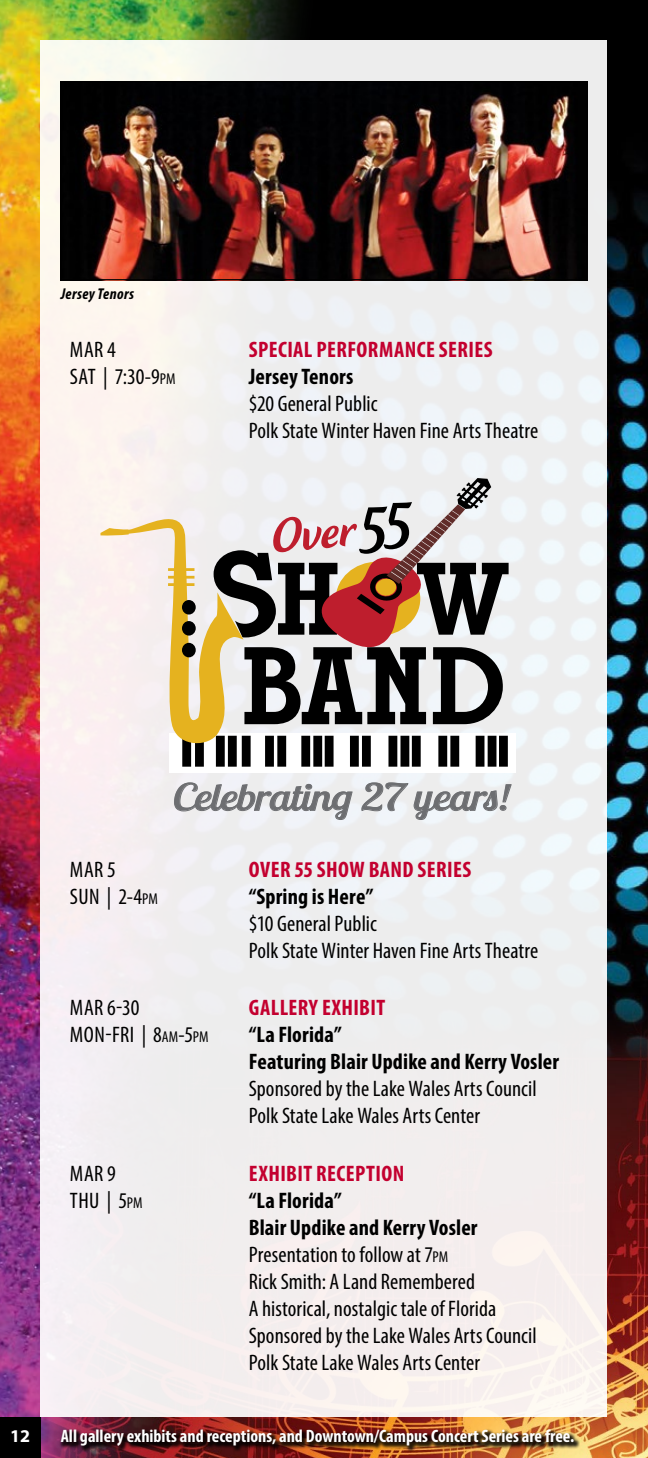
<style>
.page{position:relative;width:648px;height:1458px;background:#fff}
.page>*{position:absolute;margin:0;border:0;box-sizing:border-box;transform-origin:0 0}
.t1{font:italic 36.68px "Lobster Two";color:#6d6e71;scale:1.21 1}
.t2{font:condensed 22.5px/27px "Myriad Pro";letter-spacing:.005em;color:#000}
.t3{font:700 condensed 22.5px "Myriad Pro";letter-spacing:.02em;color:#c3002f}
.t4{font:700 condensed 22.5px/27px "Myriad Pro";letter-spacing:.01em;color:#000}
.t5{font:700 condensed 18px "Myriad Pro";color:#fff}
.t6{font:700 18px "Myriad Pro";color:#fff}
.t7{font:italic 700 condensed 15.75px "Myriad Pro";letter-spacing:.03em;color:#000}
.s1{font-style:inherit}
.s2{font-size:15.75px}
.s3{font-weight:700}
</style>
<div class="page">
<img style="left:331px;top:0;width:317px;height:961px">
<img style="left:331px;top:961px;width:317px;height:497px">
<img style="left:0;top:0;width:331px;height:1458px">
<div style="left:40px;top:40px;width:568px;height:1378px;background:linear-gradient(to right,#f5efef,#eeeeef)"></div>
<div style="left:0;top:1418px;width:40px;height:40px;background:#000"></div>
<div style="left:59px;top:1428px;width:521px;height:25px;background:#000;opacity:.85"></div>
<img style="left:63px;top:83px;width:522px;height:195px">
<div style="left:61px;top:81px;width:526px;height:199px;border:1px solid #000"></div>
<div style="left:170px;top:734px;width:346px;height:39px;background:#fff"></div>
<svg style="left:100px;top:478px;width:409px;height:289px"></svg>
<svg style="left:174px;top:783px;width:178px;height:37px"></svg>
<svg style="left:362px;top:783px;width:46px;height:28px"></svg>
<svg style="left:414px;top:785px;width:97px;height:35px"></svg>
<p class="t7" style="left:61px;top:284px;width:75px">Jersey Tenors</p>
<p class="t2" style="left:70px;top:335px;width:107px">MAR 4<br>SAT | <span class="s1">7:30-9</span><span class="s2">PM</span></p>
<p class="t3" style="left:249px;top:335px;width:245px">SPECIAL PERFORMANCE SERIES</p>
<p class="t4" style="left:249px;top:362px;width:106px">Jersey Tenors</p>
<p class="t2" style="left:249px;top:389px;width:291px">$20 General Public<br>Polk State Winter Haven Fine Arts Theatre</p>
<h1 class="t1" style="left:173px;top:774px;width:281px">Celebrating 27 years!</h1>
<p class="t2" style="left:70px;top:856px;width:89px">MAR 5<br>SUN | <span class="s1">2-4</span><span class="s2">PM</span></p>
<p class="t3" style="left:249px;top:856px;width:224px">OVER 55 SHOW BAND SERIES</p>
<p class="t4" style="left:249px;top:883px;width:126px">“Spring is Here”</p>
<p class="t2" style="left:249px;top:910px;width:291px">$10 General Public<br>Polk State Winter Haven Fine Arts Theatre</p>
<p class="t2" style="left:70px;top:994px;width:140px">MAR 6-30<br>MON-FRI | <span class="s1">8</span><span class="s2">AM</span><span class="s1">-5</span><span class="s2">PM</span></p>
<p class="t3" style="left:249px;top:994px;width:138px">GALLERY EXHIBIT</p>
<p class="t4" style="left:249px;top:1021px;width:312px">“La Florida”<br>Featuring Blair Updike and Kerry Vosler</p>
<p class="t2" style="left:249px;top:1075px;width:289px">Sponsored by the Lake Wales Arts Council<br>Polk State Lake Wales Arts Center</p>
<p class="t2" style="left:70px;top:1160px;width:74px">MAR 9<br>THU | <span class="s1">5</span><span class="s2">PM</span></p>
<p class="t3" style="left:249px;top:1159px;width:157px">EXHIBIT RECEPTION</p>
<p class="t2" style="left:249px;top:1187px;width:289px"><span class="s3">“La Florida”<br>Blair Updike and Kerry Vosler<br></span>Presentation to follow at 7<span class="s2">PM<br></span>Rick Smith: A Land Remembered<br>A historical, nostalgic tale of Florida<br>Sponsored by the Lake Wales Arts Council<br>Polk State Lake Wales Arts Center</p>
<p class="t6" style="left:10px;top:1425px;width:21px">12</p>
<p class="t5" style="left:61px;top:1425px;width:515px">All gallery exhibits and receptions, and Downtown/Campus Concert Series are free.</p>
</div>
